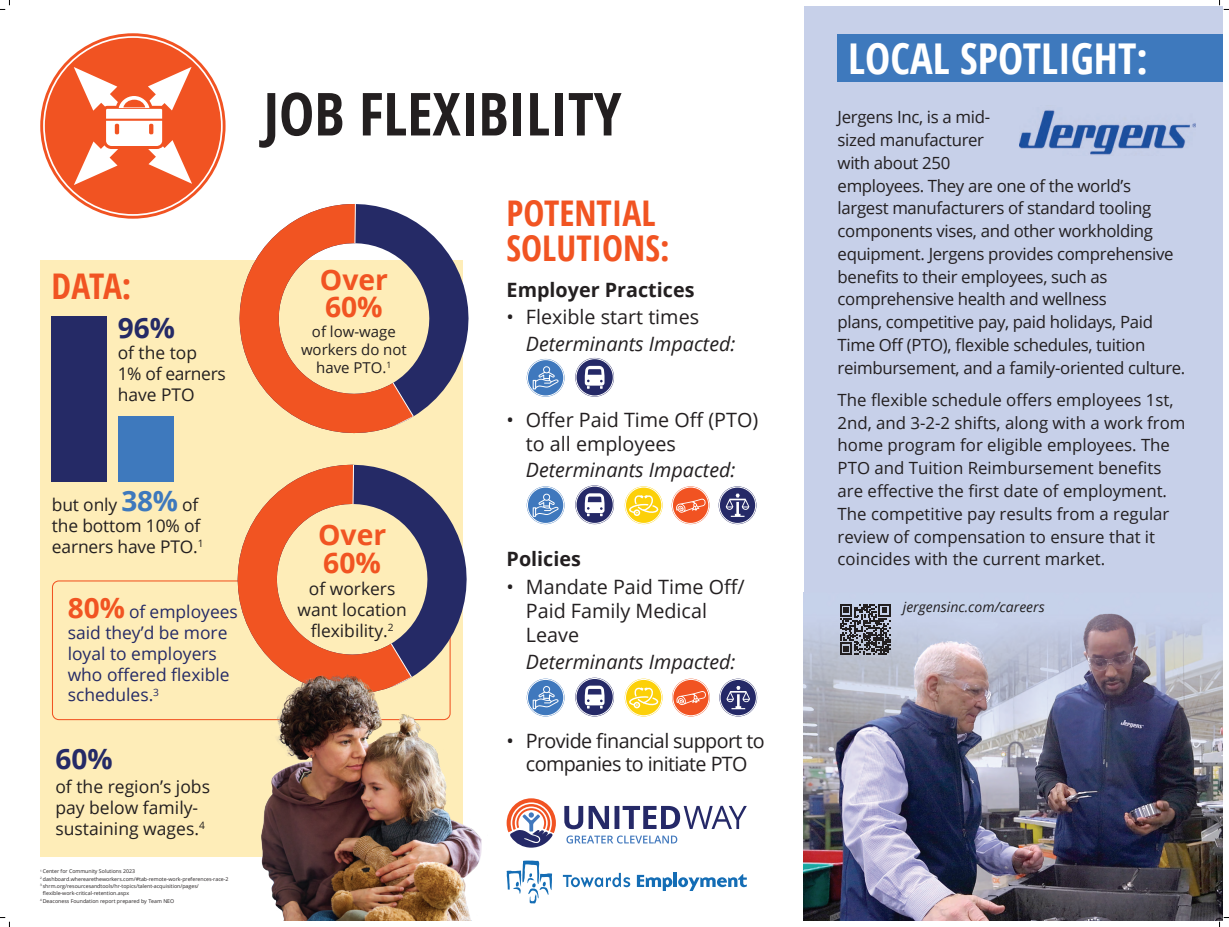
<style>
.page{position:relative;width:1229px;height:927px;background:#fff}
.page>*{position:absolute;margin:0;border:0;box-sizing:border-box;transform-origin:0 0}
.t1{font:700 condensed 59.36px "Open Sans";color:#231f20}
.t2{font:700 condensed 42.42px "Open Sans";color:#fff}
.t3{font:700 condensed 35.35px/35.3px "Open Sans";color:#f15422}
.t4{font:700 28.28px/27.6px "Open Sans";color:#f15422}
.t5{font:700 28px "Open Sans";color:#252a66}
.t6{font:19.74px/23.7px "Open Sans";color:#231f20}
.t7{font:italic 19.74px "Open Sans";color:#231f20}
.t8{font:19.74px/23.7px "Open Sans";letter-spacing:-.03em;color:#231f20;text-align:center}
.t9{font:700 19.74px "Open Sans";color:#231f20}
.t10{font:17.5px/21px "Open Sans";color:#231f20}
.t11{font:17.43px/20.9px "Open Sans";color:#231f20}
.t12{font:17.43px/20.9px "Open Sans";color:#252a66}
.t13{font:16.8px/22.8px "Open Sans";letter-spacing:-.02em;color:#231f20}
.t14{font:16.8px/22.8px "Open Sans";color:#231f20}
.t15{font:14.95px/18px "Open Sans";color:#231f20;text-align:center}
.t16{font:italic 14px "Open Sans";color:#231f20}
.t17{font:5.25px "Open Sans";color:#231f20}
.s1{font-weight:700;font-size:28px;color:#3e79bd}
.s2{font-weight:700;font-size:28px;color:#f15422}
</style>
<div class="page">
<div style="left:803px;top:6px;width:419px;height:914px;background:#c7d0e9"></div>
<div style="left:837px;top:35px;width:385px;height:47px;background:#3e79bd"></div>
<div style="left:40px;top:260px;width:423px;height:595px;background:#feedb8"></div>
<svg style="left:52px;top:580px;width:175px;height:140px"></svg>
<img style="left:803px;top:604px;width:419px;height:316px">
<svg style="left:840px;top:604px;width:50px;height:50px"></svg>
<img style="left:1019px;top:110px;width:176px;height:45px">
<svg style="left:414px;top:221px;width:55px;height:195px;fill:#252a66"></svg>
<svg style="left:239px;top:204px;width:175px;height:230px"></svg>
<svg style="left:221px;top:481px;width:246px;height:228px;fill:#252a66"></svg>
<svg style="left:221px;top:464px;width:191px;height:244px"></svg>
<div style="left:52px;top:416px;width:55px;height:65px;background:#252a66"></div>
<div style="left:52px;top:350px;width:55px;height:65px;background:#252a66"></div>
<div style="left:52px;top:316px;width:55px;height:34px;background:#252a66"></div>
<div style="left:118px;top:416px;width:55px;height:65px;background:#3e79bd"></div>
<div style="left:40px;top:33px;width:185px;height:185px;background:#f15322;border-radius:50%"></div>
<svg style="left:222px;top:117px;width:3px;height:34px"></svg>
<svg style="left:74px;top:67px;width:118px;height:118px"></svg>
<svg style="left:527px;top:359px;width:37px;height:37px"></svg>
<div style="left:527px;top:359px;width:37px;height:37px;border:1px solid #fff;border-radius:50%"></div>
<svg style="left:532px;top:366px;width:27px;height:23px"></svg>
<svg style="left:527px;top:486px;width:37px;height:38px"></svg>
<div style="left:527px;top:486px;width:37px;height:37px;border:1px solid #fff;border-radius:50%"></div>
<svg style="left:532px;top:493px;width:27px;height:23px"></svg>
<svg style="left:527px;top:678px;width:37px;height:38px"></svg>
<div style="left:527px;top:679px;width:37px;height:36px;border:1px solid #fff;border-radius:50%"></div>
<svg style="left:532px;top:685px;width:27px;height:23px"></svg>
<svg style="left:575px;top:358px;width:39px;height:38px"></svg>
<div style="left:576px;top:358px;width:37px;height:38px;border:1px solid #fff;border-radius:50%"></div>
<svg style="left:585px;top:366px;width:19px;height:22px"></svg>
<svg style="left:575px;top:485px;width:39px;height:39px"></svg>
<div style="left:576px;top:485px;width:37px;height:38px;border:1px solid #fff;border-radius:50%"></div>
<svg style="left:585px;top:493px;width:19px;height:23px"></svg>
<svg style="left:575px;top:677px;width:39px;height:39px"></svg>
<div style="left:576px;top:678px;width:37px;height:37px;border:1px solid #fff;border-radius:50%"></div>
<svg style="left:585px;top:685px;width:19px;height:23px"></svg>
<svg style="left:625px;top:486px;width:37px;height:38px"></svg>
<div style="left:625px;top:486px;width:37px;height:37px;border:1px solid #fff;border-radius:50%"></div>
<div style="left:633px;top:509px;width:7px;height:7px;border:2px solid #fff;border-radius:50%"></div>
<svg style="left:625px;top:492px;width:37px;height:23px"></svg>
<svg style="left:625px;top:678px;width:37px;height:38px"></svg>
<div style="left:625px;top:679px;width:37px;height:36px;border:1px solid #fff;border-radius:50%"></div>
<div style="left:633px;top:701px;width:7px;height:7px;border:2px solid #fff;border-radius:50%"></div>
<svg style="left:625px;top:684px;width:37px;height:23px"></svg>
<svg style="left:671px;top:486px;width:38px;height:38px"></svg>
<div style="left:672px;top:486px;width:37px;height:37px;border:1px solid #fff;border-radius:50%"></div>
<svg style="left:676px;top:498px;width:29px;height:14px"></svg>
<svg style="left:672px;top:678px;width:38px;height:38px"></svg>
<div style="left:672px;top:679px;width:37px;height:36px;border:1px solid #fff;border-radius:50%"></div>
<svg style="left:676px;top:690px;width:30px;height:14px"></svg>
<svg style="left:718px;top:486px;width:38px;height:38px"></svg>
<div style="left:719px;top:486px;width:37px;height:37px;border:1px solid #fff;border-radius:50%"></div>
<svg style="left:725px;top:493px;width:24px;height:23px"></svg>
<svg style="left:719px;top:678px;width:38px;height:38px"></svg>
<div style="left:720px;top:679px;width:36px;height:36px;border:1px solid #fff;border-radius:50%"></div>
<svg style="left:726px;top:685px;width:24px;height:24px"></svg>
<img style="left:227px;top:667px;width:255px;height:253px">
<svg style="left:506px;top:798px;width:50px;height:49px"></svg>
<svg style="left:564px;top:805px;width:183px;height:24px"></svg>
<svg style="left:566px;top:835px;width:111px;height:8px"></svg>
<svg style="left:506px;top:860px;width:46px;height:43px"></svg>
<svg style="left:563px;top:872px;width:67px;height:14px"></svg>
<svg style="left:637px;top:874px;width:35px;height:16px"></svg>
<hr style="left:673px;top:872px;width:4px;height:14px;background:#146db5">
<svg style="left:678px;top:874px;width:69px;height:16px"></svg>
<svg style="left:0;top:0;width:10px;height:10px"></svg>
<svg style="left:0;top:917px;width:10px;height:9px"></svg>
<svg style="left:1219px;top:0;width:9px;height:10px"></svg>
<svg style="left:1219px;top:916px;width:9px;height:10px"></svg>
<h3 class="t3" style="left:52px;top:267px;width:81px">DATA:</h3>
<h3 class="t5" style="left:118px;top:308px;width:59px">96%</h3>
<p class="t11" style="left:118px;top:341px;width:110px">of the top<br>1% of earners have PTO</p>
<p class="t11" style="left:52px;top:493px;width:153px">but only <span class="s1">38%</span> of the bottom 10% of earners have PTO.<sup>1</sup></p>
<p class="t12" style="left:68px;top:600px;width:172px"><span class="s2">80%</span> of employees said they’d be more loyal to employers who offered flexible schedules.<sup>3</sup></p>
<h3 class="t5" style="left:55px;top:738px;width:59px">60%</h3>
<p class="t10" style="left:55px;top:775px;width:156px">of the region’s jobs pay below family&shy;sustaining wages.<sup>4</sup></p>
<p class="t17" style="left:40px;top:867px;width:96px"><sup>1</sup> Center for Community Solutions 2023</p>
<p class="t17" style="left:40px;top:874px;width:190px"><sup>2</sup> dashboard.wherearetheworkers.com/#tab-remote-work-preferences-race-2</p>
<p class="t17" style="left:40px;top:882px;width:160px"><sup>3</sup> shrm.org/resourcesandtools/hr-topics/talent-acquisition/pages/</p>
<p class="t17" style="left:43px;top:889px;width:88px">flexible-work-critical-retention.aspx</p>
<p class="t17" style="left:40px;top:896px;width:136px"><sup>4</sup> Deaconess Foundation report prepared by Team NEO</p>
<h1 class="t1" style="left:264px;top:72px;width:359px">JOB FLEXIBILITY</h1>
<h3 class="t4" style="left:320px;top:265px;width:70px">Over<br>60%</h3>
<p class="t15" style="left:301px;top:322px;width:107px">of low-wage workers do not have PTO.<sup>1</sup></p>
<h3 class="t4" style="left:318px;top:520px;width:70px">Over<br>60%</h3>
<p class="t11" style="left:297px;top:577px;width:111px;text-align:center">of workers want location flexibility.<sup>2</sup></p>
<h3 class="t3" style="left:506px;top:194px;width:164px">POTENTIAL<br>SOLUTIONS:</h3>
<p class="t9" style="left:506px;top:276px;width:189px">Employer Practices</p>
<p class="t6" style="left:506px;top:304px;width:194px">• Flexible start times</p>
<p class="t7" style="left:526px;top:330px;width:211px">Determinants Impacted:</p>
<p class="t6" style="left:526px;top:407px;width:234px;text-indent:-19px">• Offer Paid Time Off (PTO) to all employees</p>
<p class="t7" style="left:526px;top:456px;width:211px">Determinants Impacted:</p>
<p class="t9" style="left:506px;top:544px;width:76px">Policies</p>
<p class="t6" style="left:526px;top:574px;width:220px;text-indent:-19px">• Mandate Paid Time Off/<br>Paid Family Medical<br>Leave</p>
<p class="t7" style="left:526px;top:647px;width:211px">Determinants Impacted:</p>
<p class="t8" style="left:506px;top:727px;width:260px">• Provide financial support to companies to initiate PTO</p>
<h2 class="t2" style="left:848px;top:28px;width:301px">LOCAL SPOTLIGHT:</h2>
<p class="t13" style="left:837px;top:105px;width:349px">Jergens Inc, is a mid-<br>sized manufacturer<br>with about 250<br>employees. They are one of the world’s largest manufacturers of standard tooling components vises, and other workholding equipment. Jergens provides comprehensive benefits to their employees, such as comprehensive health and wellness<br>plans, competitive pay, paid holidays, Paid Time Off (PTO), flexible schedules, tuition reimbursement, and a family-oriented culture.</p>
<p class="t14" style="left:837px;top:388px;width:349px">The flexible schedule offers employees 1st, 2nd, and 3-2-2 shifts, along with a work from home program for eligible employees. The PTO and Tuition Reimbursement benefits are effective the first date of employment.<br>The competitive pay results from a regular review of compensation to ensure that it coincides with the current market.</p>
<p class="t16" style="left:902px;top:597px;width:143px">jergensinc.com/careers</p>
</div>
